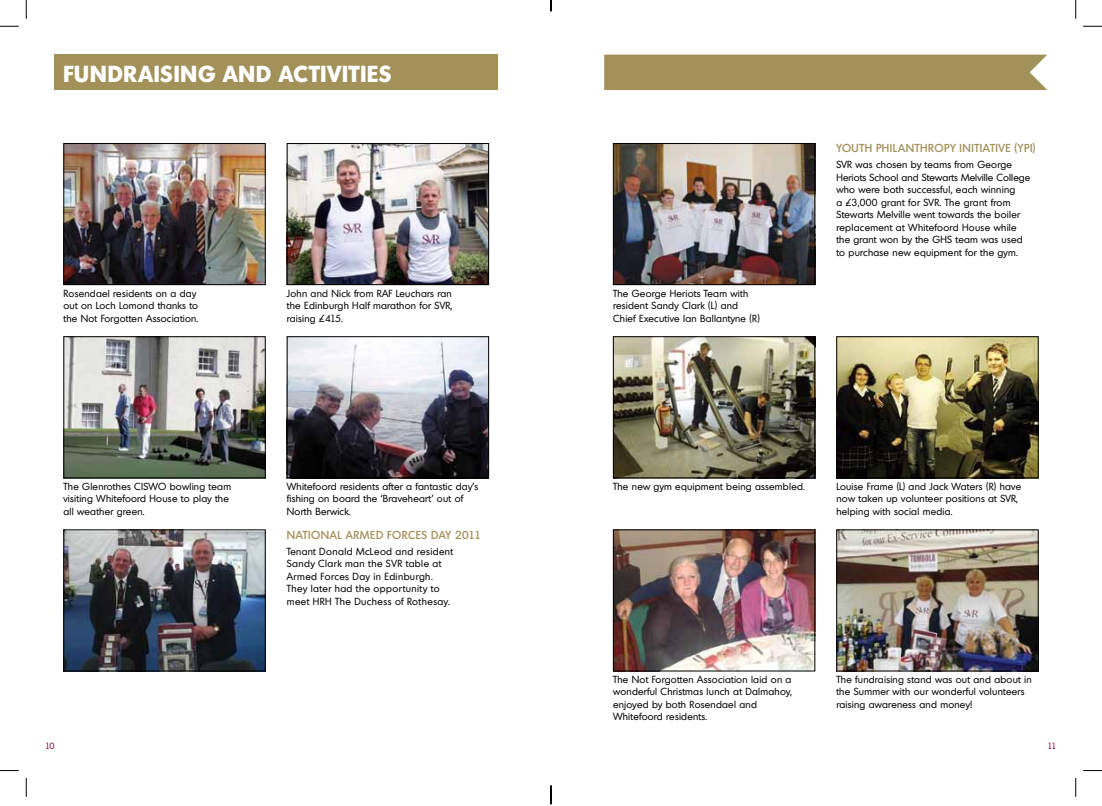
<style>
.page{position:relative;width:1102px;height:806px;background:#fff}
.page>*{position:absolute;margin:0;border:0;box-sizing:border-box;transform-origin:0 0}
.t1{font:700 22.5px "Montreal";color:#fff}
.t2{font:500 11.25px "Montreal";letter-spacing:.045em;color:#a3915a}
.t3{font:10px/12.5px "Montreal";letter-spacing:.025em;color:#000}
.t4{font:8.75px "Montreal";color:#7a003c}
</style>
<div class="page">
<img style="left:615px;top:145px;width:198px;height:138px">
<div style="left:613px;top:143px;width:202px;height:142px;border:1px solid #000"></div>
<div style="left:55px;top:55px;width:443px;height:35px;background:#a3915a"></div>
<div style="left:604px;top:55px;width:443px;height:35px;background:#a3915a"></div>
<img style="left:65px;top:145px;width:198px;height:138px">
<div style="left:63px;top:143px;width:202px;height:142px;border:1px solid #000"></div>
<img style="left:289px;top:145px;width:198px;height:138px">
<div style="left:287px;top:143px;width:202px;height:142px;border:1px solid #000"></div>
<img style="left:65px;top:338px;width:198px;height:138px">
<div style="left:63px;top:336px;width:202px;height:142px;border:1px solid #000"></div>
<img style="left:289px;top:338px;width:198px;height:138px">
<div style="left:287px;top:336px;width:202px;height:142px;border:1px solid #000"></div>
<img style="left:65px;top:531px;width:198px;height:138px">
<div style="left:63px;top:529px;width:202px;height:142px;border:1px solid #000"></div>
<img style="left:615px;top:531px;width:198px;height:138px">
<div style="left:613px;top:529px;width:202px;height:142px;border:1px solid #000"></div>
<img style="left:838px;top:531px;width:198px;height:138px">
<div style="left:836px;top:529px;width:202px;height:142px;border:1px solid #000"></div>
<img style="left:615px;top:338px;width:198px;height:138px">
<div style="left:613px;top:336px;width:202px;height:142px;border:1px solid #000"></div>
<img style="left:838px;top:338px;width:198px;height:138px">
<div style="left:836px;top:336px;width:202px;height:142px;border:1px solid #000"></div>
<svg style="left:0;top:25px;width:19px;height:2px"></svg>
<svg style="left:1083px;top:25px;width:18px;height:2px"></svg>
<svg style="left:0;top:770px;width:19px;height:1px"></svg>
<svg style="left:1083px;top:770px;width:18px;height:1px"></svg>
<svg style="left:25px;top:0;width:2px;height:19px"></svg>
<svg style="left:25px;top:778px;width:2px;height:19px"></svg>
<svg style="left:1075px;top:0;width:1px;height:19px"></svg>
<svg style="left:1075px;top:778px;width:1px;height:19px"></svg>
<svg style="left:550px;top:785px;width:1px;height:19px"></svg>
<h1 class="t1" style="left:63px;top:58px;width:73px">FUN DRAISIN</h1>
<h1 class="t1" style="left:198px;top:58px;width:108px">G AN D ACTIVITIES</h1>
<p class="t3" style="left:63px;top:286px;width:136px">Rosendael residents on a day out on Loch Lomond thanks to the Not Forgotten Association.</p>
<p class="t3" style="left:287px;top:286px;width:167px;text-align:justify">John and Nick from RAF Leuchars ran the Edinburgh Half marathon for SVR, raising £415.</p>
<p class="t3" style="left:63px;top:480px;width:169px">The Glenrothes CISWO bowling team visiting Whitefoord House to play the all weather green.</p>
<p class="t3" style="left:287px;top:480px;width:193px">Whitefoord residents after a fantastic day’s fishing on board the ‘Braveheart’ out of<br>North Berwick.</p>
<p class="t2" style="left:287px;top:527px;width:68px">NATIONAL ARME</p>
<p class="t2" style="left:376px;top:527px;width:106px">D FORCES DAY 2011</p>
<p class="t3" style="left:287px;top:545px;width:168px">Tenant Donald McLeod and resident<br>Sandy Clark man the SVR table at<br>Armed Forces Day in Edinburgh.<br>They later had the opportunity to meet HRH The Duchess of Rothesay.</p>
<p class="t3" style="left:613px;top:286px;width:148px">The George Heriots Team with resident Sandy Clark (L) and<br>Chief Executive Ian Ballantyne (R)</p>
<p class="t2" style="left:836px;top:141px;width:165px">YOUTH PHI LANTHROPY INITIATIVE</p>
<p class="t2" style="left:1014px;top:141px;width:22px">(YPI)</p>
<p class="t3" style="left:836px;top:158px;width:195px">SVR was chosen by teams from George Heriots School and Stewarts Melville College who were both successful, each winning<br>a £3,000 grant for SVR. The grant from Stewarts Melville went towards the boiler replacement at Whitefoord House while the grant won by the GHS team was used to purchase new equipment for the gym.</p>
<p class="t3" style="left:613px;top:480px;width:193px">The new gym equipment being assembled.</p>
<p class="t3" style="left:836px;top:480px;width:186px">Louise Frame (L) and Jack Waters (R) have now taken up volunteer positions at SVR, helping with social media.</p>
<p class="t3" style="left:613px;top:673px;width:180px">The Not Forgotten Association laid on a wonderful Christmas lunch at Dalmahoy, enjoyed by both Rosendael and Whitefoord residents.</p>
<p class="t3" style="left:836px;top:673px;width:197px">The fundraising stand was out and about in the Summer with our wonderful volunteers raising awareness and money!</p>
<p class="t4" style="left:45px;top:740px;width:11px">10</p>
<p class="t4" style="left:1047px;top:740px;width:11px">11</p>
</div>
